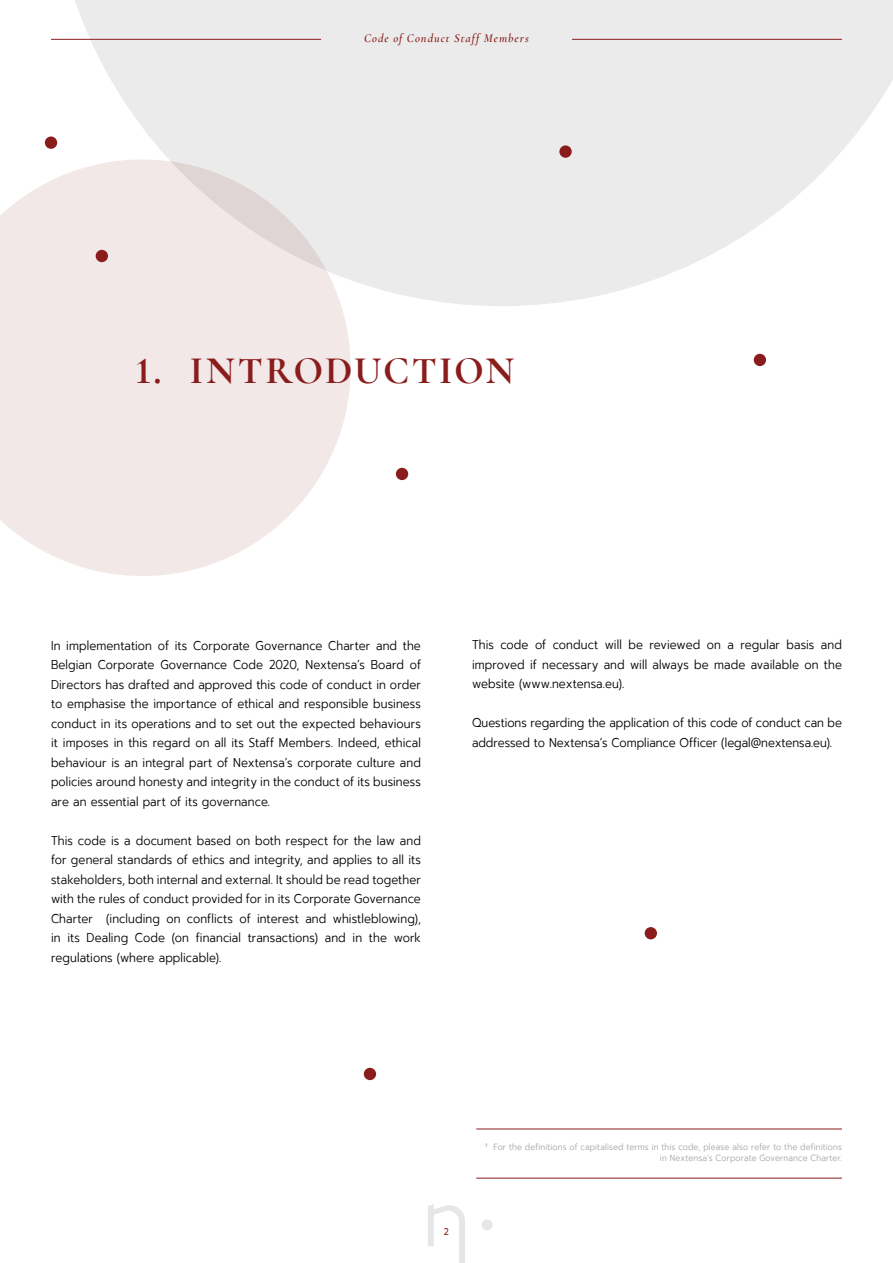
<style>
.page{position:relative;width:893px;height:1263px;background:#fff}
.page>*{position:absolute;margin:0;border:0;box-sizing:border-box;transform-origin:0 0}
.t1{font:700 39px "Cormorant";letter-spacing:.045em;color:#8a1c1c}
.t2{font:300 12.75px/19.5px "Prompt";color:#000;text-align:justify;scale:.9 1}
.t3{font:italic 600 12px "Cormorant";letter-spacing:.085em;color:#8a1c1c}
.t4{font:9.75px "Prompt";color:#8a1c1c;scale:.9 1}
.t5{font:300 9px/10.5px "Prompt";letter-spacing:.02em;color:#a4a5a5;text-align:right;scale:.9 1}
</style>
<div class="page">
<div style="left:482px;top:1219px;width:11px;height:11px;background:#e6e6e6;border-radius:50%"></div>
<svg style="left:428px;top:1204px;width:37px;height:59px"></svg>
<svg style="left:51px;top:0;width:842px;height:306px;fill:#ebebeb"></svg>
<svg style="left:0;top:159px;width:351px;height:417px;fill:#f3e8e8"></svg>
<div style="left:754px;top:354px;width:12px;height:12px;background:#8a1c1c;border-radius:50%"></div>
<div style="left:364px;top:1068px;width:12px;height:12px;background:#8a1c1c;border-radius:50%"></div>
<div style="left:96px;top:250px;width:12px;height:12px;background:#8a1c1c;border-radius:50%"></div>
<div style="left:45px;top:136px;width:12px;height:13px;background:#8a1c1c;border-radius:50%"></div>
<div style="left:396px;top:468px;width:12px;height:12px;background:#8a1c1c;border-radius:50%"></div>
<svg style="left:559px;top:145px;width:13px;height:13px"></svg>
<div style="left:645px;top:927px;width:12px;height:12px;background:#8a1c1c;border-radius:50%"></div>
<hr style="left:476px;top:1129px;width:366px;height:1px;background:#8a1c1c">
<hr style="left:476px;top:1178px;width:366px;height:1px;background:#8a1c1c">
<hr style="left:572px;top:39px;width:270px;height:1px;background:#8a1c1c">
<hr style="left:51px;top:39px;width:270px;height:1px;background:#8a1c1c">
<p class="t3" style="left:364px;top:31px;width:166px">Code of Conduct Staff Members</p>
<h1 class="t1" style="left:136px;top:346px;width:380px">1. INTRODUCTION</h1>
<p class="t2" style="left:51px;top:635px;width:413px">In implementation of its Corporate Governance Charter and the Belgian Corporate Governance Code 2020, Nextensa’s Board of Directors has drafted and approved this code of conduct in order to emphasise the importance of ethical and responsible business conduct in its operations and to set out the expected behaviours it imposes in this regard on all its Staff Members. Indeed, ethical behaviour is an integral part of Nextensa’s corporate culture and policies around honesty and integrity in the conduct of its business are an essential part of its governance.</p>
<p class="t2" style="left:51px;top:830px;width:413px">This code is a document based on both respect for the law and for general standards of ethics and integrity, and applies to all its stakeholders, both internal and external. It should be read together with the rules of conduct provided for in its Corporate Governance Charter (including on conflicts of interest and whistleblowing), in its Dealing Code (on financial transactions) and in the work regulations (where applicable).</p>
<p class="t2" style="left:472px;top:635px;width:413px">This code of conduct will be reviewed on a regular basis and improved if necessary and will always be made available on the website (www.nextensa.eu).</p>
<p class="t2" style="left:472px;top:713px;width:413px">Questions regarding the application of this code of conduct can be addressed to Nextensa’s Compliance Officer (legal@nextensa.eu).</p>
<p class="t4" style="left:444px;top:1224px;width:7px">2</p>
<p class="t5" style="left:486px;top:1142px;width:397px"><sup>1</sup> For the definitions of capitalised terms in this code, please also refer to the definitions in Nextensa’s Corporate Governance Charter.</p>
</div>
